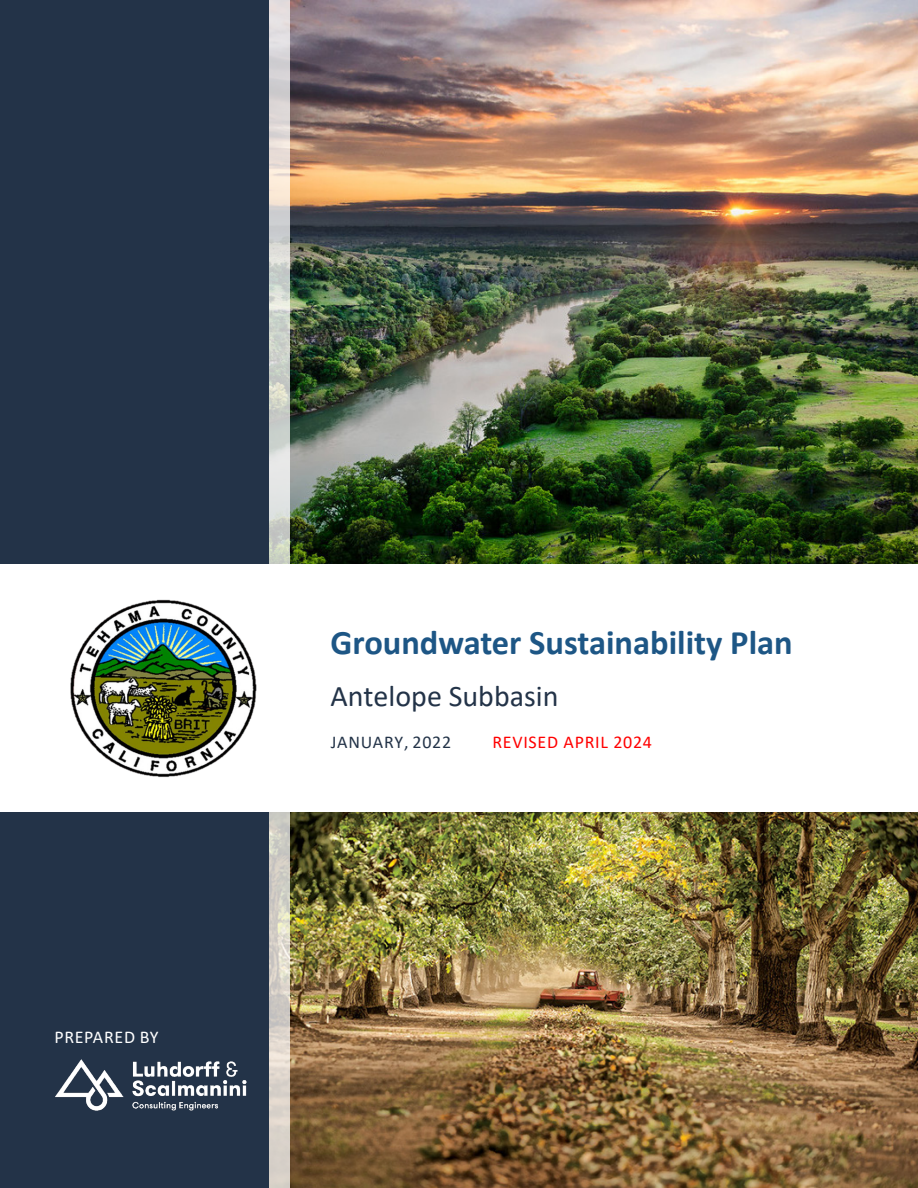
<style>
.page{position:relative;width:918px;height:1188px;background:#fff}
.page>*{position:absolute;margin:0;border:0;box-sizing:border-box;transform-origin:0 0}
.Due_Date{font:700 34.5px "Calibri";color:#1d5685}
.Due_Date-2{font:30px "Calibri";color:#233348}
.Due_Date-3{font:18px "Calibri";letter-spacing:.04em;color:#f00}
.Due_Date-4{font:18px "Calibri";letter-spacing:.04em;color:#233348}
.Due_Date-5{font:18px "Calibri";letter-spacing:.04em;color:#fff}
</style>
<div class="page">
<img style="left:289px;top:0;width:629px;height:564px">
<img style="left:289px;top:812px;width:629px;height:376px">
<svg style="left:269px;top:0;width:20px;height:1188px;background:#d6d4ce"></svg>
<div style="left:0;top:0;width:269px;height:1188px;background:#233348"></div>
<div style="left:0;top:564px;width:918px;height:248px;background:#fff"></div>
<img style="left:55px;top:1049px;width:223px;height:76px">
<img style="left:70px;top:599px;width:187px;height:178px">
<p class="Due_Date-5" style="left:54px;top:1024px;width:106px">PREPARED BY</p>
<p class="Due_Date" style="left:330px;top:618px;width:464px">Groundwater Sustainability Plan</p>
<p class="Due_Date-2" style="left:330px;top:675px;width:229px">Antelope Subbasin</p>
<p class="Due_Date-4" style="left:331px;top:730px;width:122px">JANUARY, 2022</p>
<p class="Due_Date-3" style="left:492px;top:730px;width:161px">REVISED APRIL 2024</p>
</div>
